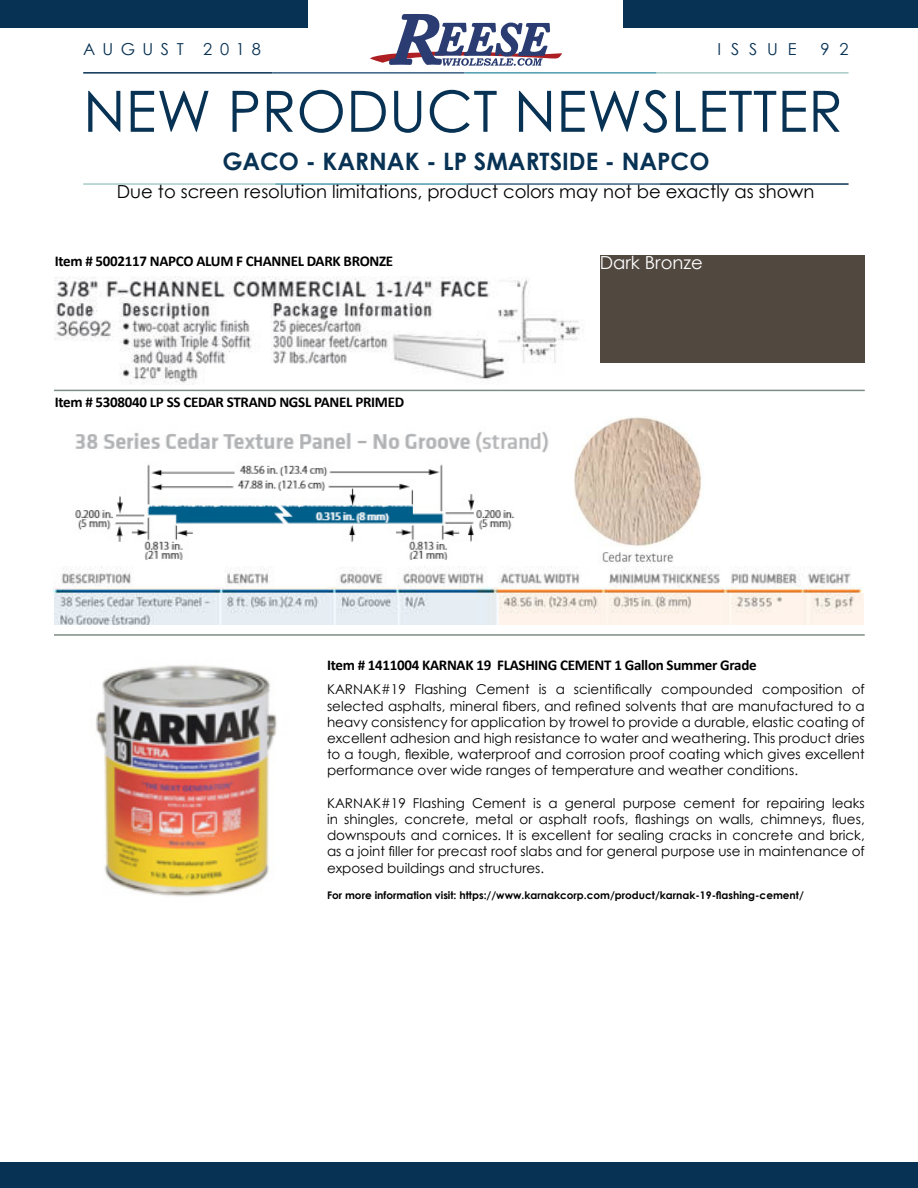
<style>
.page{position:relative;width:918px;height:1188px;background:#fff}
.page>*{position:absolute;margin:0;border:0;box-sizing:border-box;transform-origin:0 0}
.t1{font:57px "Century Gothic";letter-spacing:.005em;color:#083254}
.t2{font:700 24px "Century Gothic";color:#083254}
.t3{font:18px "Century Gothic";color:#000}
.t4{font:18px "Century Gothic";color:#fff}
.t5{font:16.5px "Century Gothic";letter-spacing:.46em;color:#083254}
.t6{font:700 15px "Calibri";letter-spacing:-.02em;color:#000}
.t7{font:13.5px/16.2px "Century Gothic";color:#000;text-align:justify}
.t8{font:700 10.5px "Century Gothic";color:#000}
</style>
<div class="page">
<hr style="left:83px;top:72px;width:190px;height:2px;background:#083254">
<hr style="left:273px;top:72px;width:192px;height:2px;background:#386083">
<hr style="left:465px;top:72px;width:192px;height:2px;background:#4c9aaf">
<hr style="left:657px;top:72px;width:192px;height:2px;background:#a6ccc7">
<hr style="left:659px;top:183px;width:190px;height:2px;background:#083254">
<hr style="left:467px;top:183px;width:192px;height:2px;background:#386083">
<hr style="left:275px;top:183px;width:192px;height:2px;background:#4c9aaf">
<hr style="left:83px;top:183px;width:192px;height:2px;background:#a6ccc7">
<svg style="left:370px;top:14px;width:192px;height:52px"></svg>
<div style="left:0;top:0;width:308px;height:28px;background:#083254"></div>
<div style="left:624px;top:0;width:294px;height:28px;background:#083254"></div>
<div style="left:1px;top:1163px;width:917px;height:25px;background:#083254"></div>
<hr style="left:54px;top:634px;width:811px;height:2px;background:#7c8d83">
<hr style="left:54px;top:390px;width:811px;height:1px;background:#7c8d83">
<img style="left:96px;top:665px;width:181px;height:232px">
<img style="left:66px;top:431px;width:486px;height:136px">
<img style="left:574px;top:417px;width:128px;height:150px">
<img style="left:54px;top:567px;width:810px;height:58px">
<div style="left:600px;top:255px;width:265px;height:107px;background:#514840"></div>
<img style="left:55px;top:276px;width:525px;height:109px">
<p class="t5" style="left:83px;top:38px;width:179px">AUGUST 2018</p>
<p class="t5" style="left:717px;top:38px;width:81px">ISSUE</p>
<p class="t5" style="left:821px;top:38px;width:30px">9 2</p>
<h1 class="t1" style="left:83px;top:71px;width:761px">NEW PRODUCT NEWSLETTER</h1>
<h2 class="t2" style="left:222px;top:143px;width:489px">GACO - KARNAK - LP SMARTSIDE - NAPCO</h2>
<h3 class="t3" style="left:117px;top:178px;width:699px">Due to screen resolution limitations, product colors may not be exactly as shown</h3>
<p class="t6" style="left:55px;top:252px;width:340px">Item # 5002117 NAPCO ALUM F CHANNEL DARK BRONZE</p>
<h3 class="t4" style="left:600px;top:250px;width:104px">Dark Bronze</h3>
<p class="t6" style="left:55px;top:393px;width:351px">Item # 5308040 LP SS CEDAR STRAND NGSL PANEL PRIMED</p>
<p class="t6" style="left:327px;top:656px;width:431px">Item # 1411004 KARNAK 19 FLASHING CEMENT 1 Gallon Summer Grade</p>
<p class="t7" style="left:327px;top:681px;width:539px">KARNAK#19 Flashing Cement is a scientifically compounded composition of selected asphalts, mineral fibers, and refined solvents that are manufactured to a heavy consistency for application by trowel to provide a durable, elastic coating of excellent adhesion and high resistance to water and weathering. This product dries to a tough, flexible, waterproof and corrosion proof coating which gives excellent performance over wide ranges of temperature and weather conditions.</p>
<p class="t7" style="left:327px;top:795px;width:539px">KARNAK#19 Flashing Cement is a general purpose cement for repairing leaks in shingles, concrete, metal or asphalt roofs, flashings on walls, chimneys, flues, downspouts and cornices. It is excellent for sealing cracks in concrete and brick, as a joint filler for precast roof slabs and for general purpose use in maintenance of exposed buildings and structures.</p>
<p class="t8" style="left:327px;top:888px;width:478px">For more information visit: https://www.karnakcorp.com/product/karnak-19-flashing-cement/</p>
</div>
